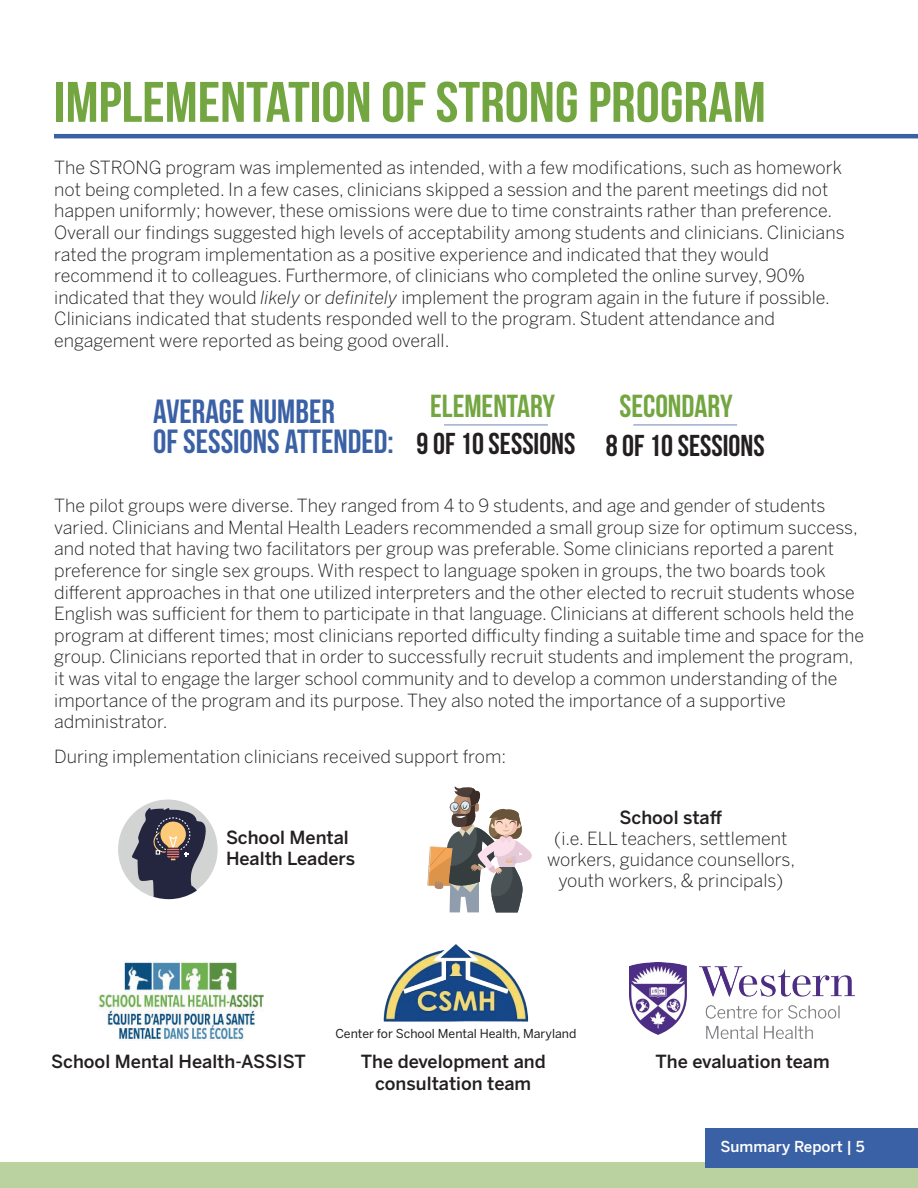
<style>
.page{position:relative;width:918px;height:1188px;background:#fff}
.page>*{position:absolute;margin:0;border:0;box-sizing:border-box;transform-origin:0 0}
.t1{font:57px "Bebas Neue";color:#73a641;scale:1.07 1}
.t2{font:33.6px/30.2px "Bebas Neue";color:#3a61a5}
.t3{font:31.8px "Bebas Neue";color:#73a641}
.t4{font:30.15px "Bebas Neue";color:#231f20}
.t5{font:300 18px/21.6px "Benton Sans";color:#231f20}
.t6{font:500 18px/21.6px "Benton Sans";color:#231f20}
.t7{font:500 15px "Benton Sans";color:#fff}
.t8{font:12.3px "Benton Sans";color:#231f20}
.s1{font-style:italic}
</style>
<div class="page">
<hr style="left:54px;top:134px;width:864px;height:4px;background:#3a61a5">
<img style="left:98px;top:962px;width:165px;height:78px">
<img style="left:383px;top:944px;width:146px;height:78px">
<svg style="left:427px;top:786px;width:105px;height:126px"></svg>
<svg style="left:118px;top:800px;width:100px;height:99px"></svg>
<div style="left:0;top:1163px;width:918px;height:25px;background:#b9d2a0"></div>
<hr style="left:444px;top:424px;width:104px;height:2px;background:#a9b7d5">
<hr style="left:633px;top:424px;width:104px;height:2px;background:#a9b7d5">
<img style="left:630px;top:963px;width:225px;height:76px">
<div style="left:706px;top:1128px;width:212px;height:40px;background:#3a61a5"></div>
<h1 class="t1" style="left:54px;top:71px;width:667px">IMPLEMENTATION OF STRONG PROGRAM</h1>
<p class="t5" style="left:54px;top:157px;width:792px">The STRONG program was implemented as intended, with a few modifications, such as homework not being completed. In a few cases, clinicians skipped a session and the parent meetings did not happen uniformly; however, these omissions were due to time constraints rather than preference.<br>Overall our findings suggested high levels of acceptability among students and clinicians. Clinicians rated the program implementation as a positive experience and indicated that they would recommend it to colleagues. Furthermore, of clinicians who completed the online survey, 90% indicated that they would <span class="s1">likely</span> or <span class="s1">definitely</span> implement the program again in the future if possible.<br>Clinicians indicated that students responded well to the program. Student attendance and engagement were reported as being good overall.</p>
<h2 class="t2" style="left:153px;top:395px;width:242px">AVERAGE NUMBER<br>OF SESSIONS ATTENDED:</h2>
<h3 class="t3" style="left:430px;top:389px;width:127px">ELEMENTARY</h3>
<h3 class="t4" style="left:416px;top:427px;width:161px">9 OF 10 SESSIONS</h3>
<h3 class="t3" style="left:619px;top:389px;width:115px">SECONDARY</h3>
<h3 class="t4" style="left:606px;top:429px;width:161px">8 OF 10 SESSIONS</h3>
<p class="t5" style="left:54px;top:495px;width:811px">The pilot groups were diverse. They ranged from 4 to 9 students, and age and gender of students varied. Clinicians and Mental Health Leaders recommended a small group size for optimum success, and noted that having two facilitators per group was preferable. Some clinicians reported a parent preference for single sex groups. With respect to language spoken in groups, the two boards took different approaches in that one utilized interpreters and the other elected to recruit students whose English was sufficient for them to participate in that language. Clinicians at different schools held the program at different times; most clinicians reported difficulty finding a suitable time and space for the group. Clinicians reported that in order to successfully recruit students and implement the program, it was vital to engage the larger school community and to develop a common understanding of the importance of the program and its purpose. They also noted the importance of a supportive administrator.</p>
<p class="t5" style="left:54px;top:745px;width:453px">During implementation clinicians received support from:</p>
<p class="t6" style="left:226px;top:826px;width:131px">School Mental<br>Health Leaders</p>
<p class="t6" style="left:620px;top:806px;width:104px">School staff</p>
<p class="t5" style="left:547px;top:828px;width:249px;line-height:21px;text-align:center">(i.e. ELL teachers, settlement workers, guidance counsellors, youth workers, &amp; principals)</p>
<p class="t8" style="left:335px;top:1026px;width:243px">Center for School Mental Health, Maryland</p>
<p class="t6" style="left:51px;top:1051px;width:256px">School Mental Health-ASSIST</p>
<p class="t6" style="left:655px;top:1051px;width:176px">The evaluation team</p>
<p class="t6" style="left:361px;top:1051px;width:187px;text-align:center">The development and consultation team</p>
<p class="t7" style="left:720px;top:1137px;width:146px">Summary Report | 5</p>
</div>
